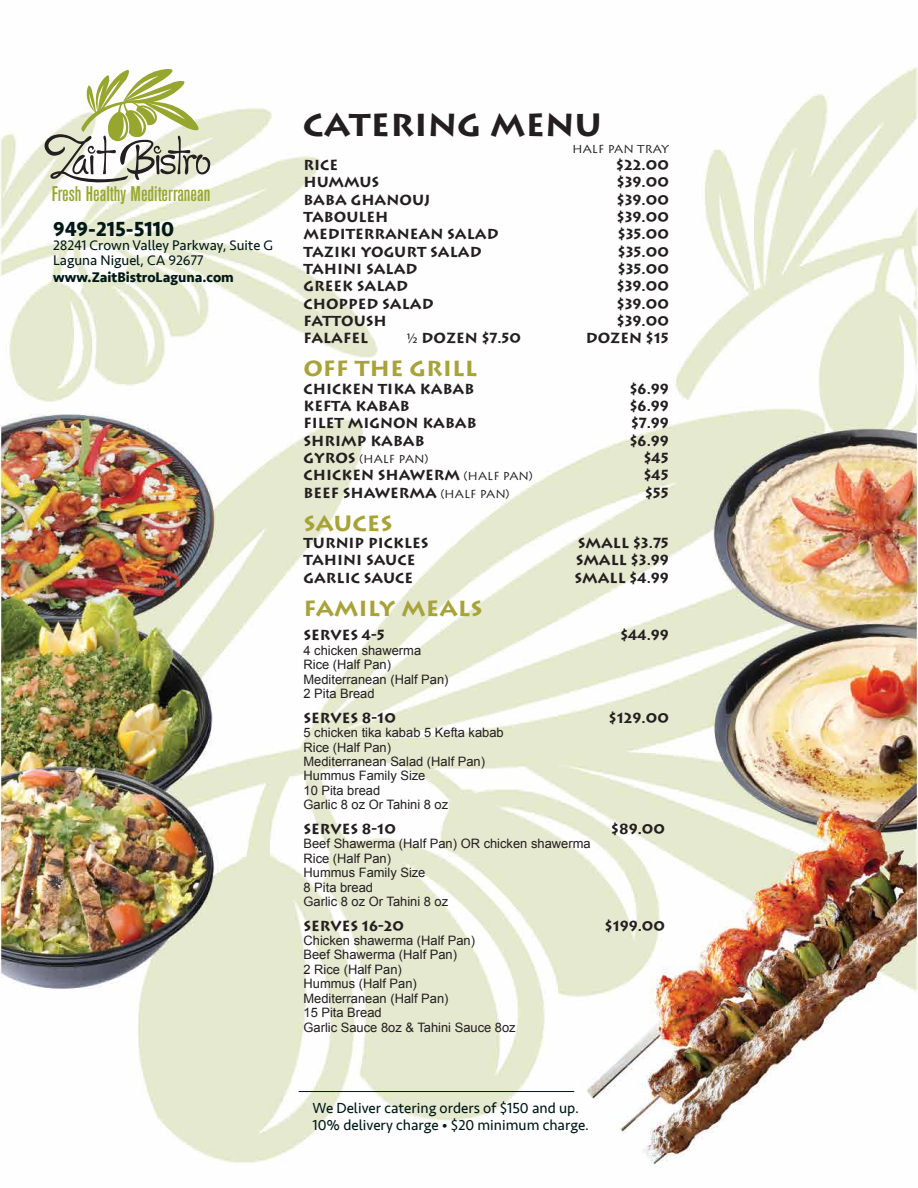
<style>
.page{position:relative;width:918px;height:1188px;background:#fff}
.page>*{position:absolute;margin:0;border:0;box-sizing:border-box;transform-origin:0 0}
.t1{font:700 31.5px "Lithos";color:#231f20}
.t2{font:700 21.6px "Lithos";color:#a7a338}
.t3{font:500 condensed 21px "Akzidenz Grotesk BE";color:#96a62e}
.t4{font:700 21px "Seravek";color:#001816}
.t5{font:15px/16.5px "Seravek";color:#001816}
.t6{font:700 14.4px "Lithos";color:#231f20}
.t7{font:14.4px/14.4px "Seravek";color:#001816}
.t8{font:700 14.4px "Seravek";color:#001816}
.t9{font:13.05px/14.4px "Arial";color:#231f20}
.t10{font:11.55px "Lithos";color:#231f20}
.s1{font-family:"Myriad Pro";font-weight:400}
.s2{font-weight:700;font-size:14.4px}
.s3{font-weight:400;font-size:11.55px}
</style>
<div class="page">
<img style="left:0;top:67px;width:918px;height:1099px">
<svg style="left:45px;top:67px;width:165px;height:121px"></svg>
<hr style="left:299px;top:1091px;width:275px;height:1px;background:#001816">
<h3 class="t3" style="left:52px;top:182px;width:160px">Fresh Healthy Mediterranean</h3>
<h3 class="t4" style="left:53px;top:212px;width:123px">949-215-5110</h3>
<p class="t7" style="left:53px;top:238px;width:222px">28241 Crown Valley Parkway, Suite G<br>Laguna Niguel, CA 92677</p>
<p class="t8" style="left:53px;top:265px;width:182px">www.ZaitBistroLaguna.com</p>
<h1 class="t1" style="left:303px;top:106px;width:301px">CATERING MENU</h1>
<p class="t10" style="left:572px;top:142px;width:98px">HALF PAN TRAY</p>
<p class="t6" style="left:304px;top:156px;width:36px">RICE</p>
<p class="t6" style="left:616px;top:156px;width:54px">$22.00</p>
<p class="t6" style="left:304px;top:174px;width:77px">HUMMUS</p>
<p class="t6" style="left:617px;top:174px;width:54px">$39.00</p>
<p class="t6" style="left:304px;top:191px;width:128px">BABA GHANOUJ</p>
<p class="t6" style="left:617px;top:191px;width:54px">$39.00</p>
<p class="t6" style="left:304px;top:208px;width:86px">TABOULEH</p>
<p class="t6" style="left:617px;top:208px;width:54px">$39.00</p>
<p class="t6" style="left:304px;top:226px;width:197px">MEDITERRANEAN SALAD</p>
<p class="t6" style="left:618px;top:226px;width:53px">$35.00</p>
<p class="t6" style="left:304px;top:243px;width:180px">TAZIKI YOGURT SALAD</p>
<p class="t6" style="left:618px;top:243px;width:53px">$35.00</p>
<p class="t6" style="left:304px;top:260px;width:115px">TAHINI SALAD</p>
<p class="t6" style="left:618px;top:260px;width:53px">$35.00</p>
<p class="t6" style="left:304px;top:278px;width:106px">GREEK SALAD</p>
<p class="t6" style="left:617px;top:278px;width:54px">$39.00</p>
<p class="t6" style="left:304px;top:295px;width:132px">CHOPPED SALAD</p>
<p class="t6" style="left:617px;top:295px;width:54px">$39.00</p>
<p class="t6" style="left:304px;top:312px;width:85px">FATTOUSH</p>
<p class="t6" style="left:617px;top:312px;width:54px">$39.00</p>
<p class="t6" style="left:304px;top:330px;width:66px">FALAFEL</p>
<p class="t6" style="left:407px;top:330px;width:116px"><span class="s1">½</span> DOZEN $7.50</p>
<p class="t6" style="left:586px;top:330px;width:85px">DOZEN $15</p>
<h2 class="t2" style="left:304px;top:356px;width:175px">OFF THE GRILL</h2>
<p class="t6" style="left:304px;top:380px;width:172px">CHICKEN TIKA KABAB</p>
<p class="t6" style="left:630px;top:380px;width:41px">$6.99</p>
<p class="t6" style="left:304px;top:397px;width:108px">KEFTA KABAB</p>
<p class="t6" style="left:630px;top:397px;width:41px">$6.99</p>
<p class="t6" style="left:304px;top:415px;width:175px">FILET MIGNON KABAB</p>
<p class="t6" style="left:631px;top:415px;width:39px">$7.99</p>
<p class="t6" style="left:304px;top:432px;width:123px">SHRIMP KABAB</p>
<p class="t6" style="left:630px;top:432px;width:41px">$6.99</p>
<p class="t10" style="left:304px;top:452px;width:126px"><span class="s2">GYROS</span> (HALF PAN)</p>
<p class="t6" style="left:644px;top:449px;width:27px">$45</p>
<p class="t6" style="left:304px;top:467px;width:231px">CHICKEN SHAWERM <span class="s3">(HALF PAN)</span></p>
<p class="t6" style="left:644px;top:467px;width:27px">$45</p>
<p class="t6" style="left:304px;top:484px;width:207px">BEEF SHAWERMA <span class="s3">(HALF PAN)</span></p>
<p class="t6" style="left:645px;top:484px;width:25px">$55</p>
<h2 class="t2" style="left:304px;top:510px;width:90px">SAUCES</h2>
<p class="t6" style="left:304px;top:534px;width:126px">TURNIP PICKLES</p>
<p class="t6" style="left:578px;top:534px;width:93px">SMALL $3.75</p>
<p class="t6" style="left:304px;top:552px;width:113px">TAHINI SAUCE</p>
<p class="t6" style="left:576px;top:552px;width:95px">SMALL $3.99</p>
<p class="t6" style="left:304px;top:569px;width:111px">GARLIC SAUCE</p>
<p class="t6" style="left:574px;top:569px;width:96px">SMALL $4.99</p>
<h2 class="t2" style="left:304px;top:595px;width:181px">FAMILY MEALS</h2>
<p class="t6" style="left:304px;top:627px;width:83px">SERVES 4-5</p>
<p class="t6" style="left:620px;top:627px;width:50px">$44.99</p>
<p class="t9" style="left:304px;top:643px;width:146px">4 chicken shawerma<br>Rice (Half Pan)<br>Mediterranean (Half Pan)<br>2 Pita Bread</p>
<p class="t6" style="left:304px;top:709px;width:94px">SERVES 8-10</p>
<p class="t6" style="left:609px;top:709px;width:61px">$129.00</p>
<p class="t9" style="left:304px;top:726px;width:202px">5 chicken tika kabab 5 Kefta kabab<br>Rice (Half Pan)<br>Mediterranean Salad (Half Pan)<br>Hummus Family Size<br>10 Pita bread<br>Garlic 8 oz Or Tahini 8 oz</p>
<p class="t6" style="left:304px;top:820px;width:94px">SERVES 8-10</p>
<p class="t6" style="left:611px;top:820px;width:55px">$89.00</p>
<p class="t9" style="left:304px;top:837px;width:289px">Beef Shawerma (Half Pan) OR chicken shawerma<br>Rice (Half Pan)<br>Hummus Family Size<br>8 Pita bread<br>Garlic 8 oz Or Tahini 8 oz</p>
<p class="t6" style="left:304px;top:917px;width:102px">SERVES 16-20</p>
<p class="t6" style="left:605px;top:917px;width:62px">$199.00</p>
<p class="t9" style="left:304px;top:933px;width:214px">Chicken shawerma (Half Pan)<br>Beef Shawerma (Half Pan)<br>2 Rice (Half Pan)<br>Hummus (Half Pan)<br>Mediterranean (Half Pan)<br>15 Pita Bread<br>Garlic Sauce 8oz &amp; Tahini Sauce 8oz</p>
<p class="t5" style="left:313px;top:1100px;width:278px">We Deliver catering orders of $150 and up.<br>10% delivery charge • $20 minimum charge.</p>
</div>
